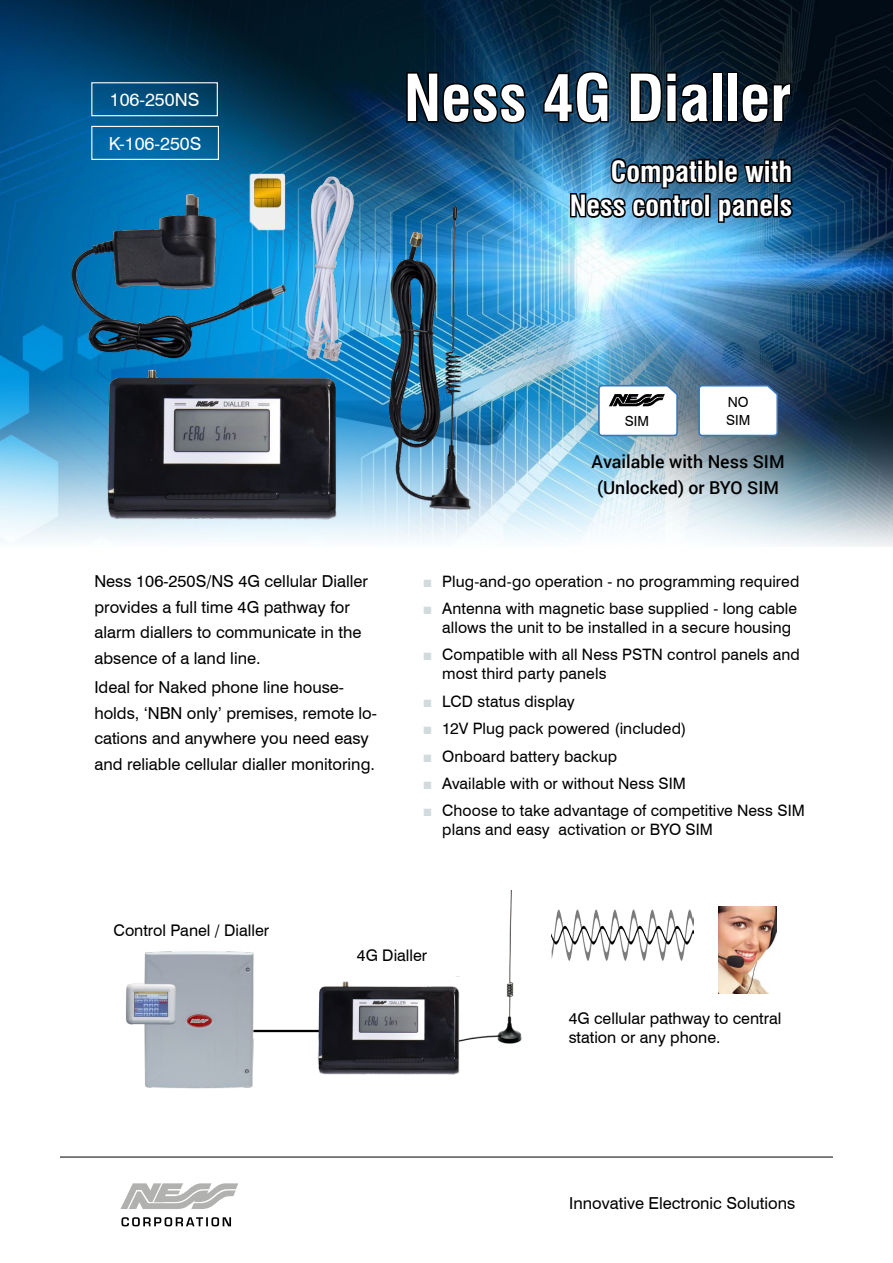
<style>
.page{position:relative;width:893px;height:1263px;background:#fff}
.page>*{position:absolute;margin:0;border:0;box-sizing:border-box;transform-origin:0 0}
.t1{font:700 condensed 63px "Swiss 721 BT";color:#fff}
.t2{font:700 condensed 28.5px/34.2px "Swiss 721 BT";color:#fff;text-align:right}
.t3{font:18px "Swiss 721 BT";color:#fff}
.t4{font:500 17.85px/25.7px "Roboto";color:#000;text-align:center}
.t5{font:16.5px/25.5px "Swiss 721 BT";color:#000}
.t6{font:16.05px/19.2px "Swiss 721 BT";color:#000}
.t7{font:15.75px/18.9px "Swiss 721 BT";letter-spacing:.005em;color:#000}
.t8{font:13.95px/17.5px "Swiss 721 BT";color:#000}
.s1{font-family:"Arial";color:#d1dbde}
</style>
<div class="page">
<img style="left:0;top:0;width:893px;height:546px">
<svg style="left:568px;top:154px;width:227px;height:72px;background:#294e66"></svg>
<img style="left:466px;top:890px;width:56px;height:154px">
<hr style="left:244px;top:1030px;width:80px;height:2px;background:#000">
<img style="left:551px;top:909px;width:142px;height:52px">
<svg style="left:405px;top:71px;width:123px;height:55px;background:#07253a"></svg>
<svg style="left:542px;top:70px;width:68px;height:55px;background:#0d2c44"></svg>
<svg style="left:628px;top:70px;width:84px;height:55px;background:#0c1f2f"></svg>
<div style="left:712px;top:72px;width:11px;height:50px;border:3px solid #000"></div>
<div style="left:727px;top:72px;width:11px;height:50px;border:3px solid #000"></div>
<svg style="left:739px;top:81px;width:54px;height:45px;background:#09131d"></svg>
<img style="left:126px;top:951px;width:133px;height:138px">
<img style="left:719px;top:906px;width:58px;height:88px">
<div style="left:91px;top:82px;width:127px;height:34px;border:1px solid #fff"></div>
<div style="left:91px;top:126px;width:128px;height:34px;border:1px solid #fff"></div>
<svg style="left:120px;top:1183px;width:118px;height:26px"></svg>
<svg style="left:121px;top:1217px;width:110px;height:9px"></svg>
<hr style="left:60px;top:1157px;width:773px;height:1px;background:#000">
<img style="left:289px;top:976px;width:177px;height:99px">
<img style="left:60px;top:170px;width:427px;height:357px">
<img style="left:245px;top:170px;width:44px;height:65px">
<svg style="left:597px;top:384px;width:82px;height:53px"></svg>
<svg style="left:697px;top:384px;width:82px;height:53px"></svg>
<p class="t3" style="left:110px;top:89px;width:91px">106-250NS</p>
<p class="t3" style="left:109px;top:132px;width:94px">K-106-250S</p>
<h1 class="t1" style="left:404px;top:60px;width:389px">Ness 4G Dialler</h1>
<h2 class="t2" style="left:570px;top:154px;width:224px">Compatible with<br>Ness control panels</h2>
<p class="t5" style="left:94px;top:568px;width:275px">Ness 106-250S/NS 4G cellular Dialler provides a full time 4G pathway for alarm diallers to communicate in the absence of a land line.</p>
<p class="t5" style="left:94px;top:674px;width:284px">Ideal for Naked phone line house&shy;holds, ‘NBN only’ premises, remote lo&shy;cations and anywhere you need easy and reliable cellular dialler monitoring.</p>
<p class="t6" style="left:114px;top:920px;width:157px">Control Panel / Dialler</p>
<p class="t8" style="left:625px;top:412px;width:26px">SIM</p>
<p class="t8" style="left:726px;top:393px;width:26px">NO<br>SIM</p>
<p class="t4" style="left:592px;top:448px;width:195px">Available with Ness SIM (Unlocked) or BYO SIM</p>
<p class="t7" style="left:423px;top:572px;width:378px"><span class="s1">■</span> Plug-and-go operation - no programming required</p>
<p class="t7" style="left:442px;top:599px;width:356px;text-indent:-19px"><span class="s1">■</span> Antenna with magnetic base supplied - long cable allows the unit to be installed in a secure housing</p>
<p class="t7" style="left:442px;top:645px;width:359px;text-indent:-19px"><span class="s1">■</span> Compatible with all Ness PSTN control panels and most third party panels</p>
<p class="t7" style="left:423px;top:692px;width:154px"><span class="s1">■</span> LCD status display</p>
<p class="t7" style="left:423px;top:719px;width:265px"><span class="s1">■</span> 12V Plug pack powered (included)</p>
<p class="t7" style="left:423px;top:746px;width:196px"><span class="s1">■</span> Onboard battery backup</p>
<p class="t7" style="left:423px;top:774px;width:265px"><span class="s1">■</span> Available with or without Ness SIM</p>
<p class="t7" style="left:442px;top:801px;width:364px;text-indent:-19px"><span class="s1">■</span> Choose to take advantage of competitive Ness SIM plans and easy activation or BYO SIM</p>
<p class="t6" style="left:357px;top:945px;width:72px">4G Dialler</p>
<p class="t6" style="left:569px;top:1009px;width:214px">4G cellular pathway to central station or any phone.</p>
<p class="t5" style="left:569px;top:1190px;width:228px">Innovative Electronic Solutions</p>
</div>
